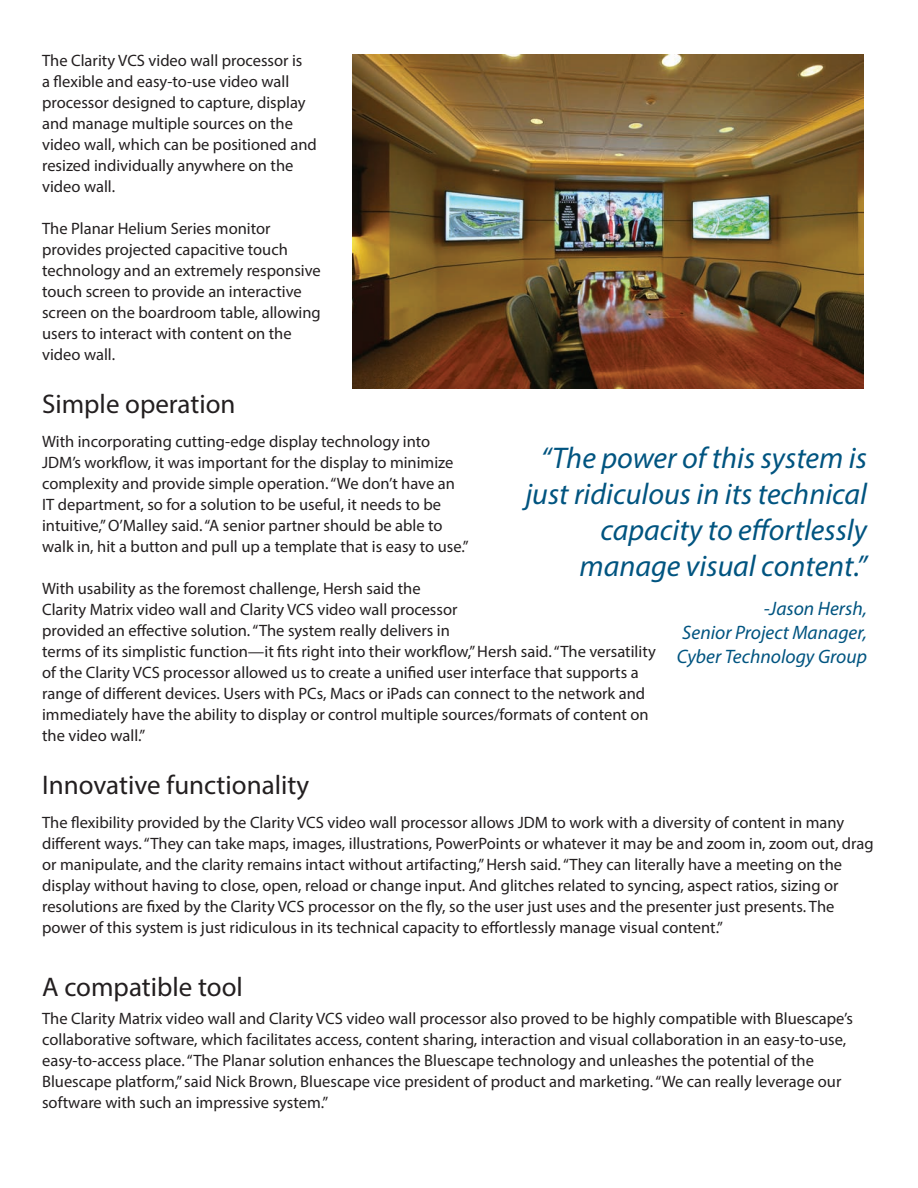
<style>
.page{position:relative;width:918px;height:1188px;background:#fff}
.page>*{position:absolute;margin:0;border:0;box-sizing:border-box;transform-origin:0 0}
.t1{font:italic 30px/36px "Myriad Pro";color:#005480;text-align:right}
.t2{font:27px "Myriad Pro";color:#231f20}
.t3{font:italic 19.5px/24px "Myriad Pro";color:#005480;text-align:justify}
.t4{font:16.5px/21px "Myriad Pro";color:#231f20}
</style>
<div class="page">
<img style="left:353px;top:54px;width:510px;height:334px">
<p class="t4" style="left:42px;top:50px;width:276px">The Clarity VCS video wall processor is<br>a flexible and easy-to-use video wall processor designed to capture, display and manage multiple sources on the video wall, which can be positioned and resized individually anywhere on the video wall.</p>
<p class="t4" style="left:42px;top:218px;width:280px">The Planar Helium Series monitor provides projected capacitive touch technology and an extremely responsive touch screen to provide an interactive screen on the boardroom table, allowing users to interact with content on the video wall.</p>
<h2 class="t2" style="left:42px;top:387px;width:195px">Simple operation</h2>
<p class="t4" style="left:42px;top:431px;width:428px">With incorporating cutting-edge display technology into JDM’s workflow, it was important for the display to minimize complexity and provide simple operation. “We don’t have an IT department, so for a solution to be useful, it needs to be intuitive,” O’Malley said. “A senior partner should be able to walk in, hit a button and pull up a template that is easy to use.”</p>
<p class="t4" style="left:42px;top:578px;width:615px">With usability as the foremost challenge, Hersh said the<br>Clarity Matrix video wall and Clarity VCS video wall processor<br>provided an effective solution. “The system really delivers in<br>terms of its simplistic function—it fits right into their workflow,” Hersh said. “The versatility of the Clarity VCS processor allowed us to create a unified user interface that supports a range of different devices. Users with PCs, Macs or iPads can connect to the network and immediately have the ability to display or control multiple sources/formats of content on the video wall.”</p>
<h2 class="t2" style="left:42px;top:768px;width:269px">Innovative functionality</h2>
<p class="t4" style="left:42px;top:812px;width:833px">The flexibility provided by the Clarity VCS video wall processor allows JDM to work with a diversity of content in many different ways. “They can take maps, images, illustrations, PowerPoints or whatever it may be and zoom in, zoom out, drag or manipulate, and the clarity remains intact without artifacting,” Hersh said. “They can literally have a meeting on the display without having to close, open, reload or change input. And glitches related to syncing, aspect ratios, sizing or resolutions are fixed by the Clarity VCS processor on the fly, so the user just uses and the presenter just presents. The power of this system is just ridiculous in its technical capacity to effortlessly manage visual content.”</p>
<h1 class="t1" style="left:525px;top:439px;width:343px">“The power of this system is just ridiculous in its technical capacity to effortlessly manage visual content.”</h1>
<p class="t3" style="left:677px;top:596px;width:192px;text-indent:87px">-Jason Hersh, Senior Project Manager, Cyber Technology Group</p>
<h2 class="t2" style="left:42px;top:971px;width:202px">A compatible tool</h2>
<p class="t4" style="left:42px;top:1008px;width:812px">The Clarity Matrix video wall and Clarity VCS video wall processor also proved to be highly compatible with Bluescape’s collaborative software, which facilitates access, content sharing, interaction and visual collaboration in an easy-to-use, easy-to-access place. “The Planar solution enhances the Bluescape technology and unleashes the potential of the Bluescape platform,” said Nick Brown, Bluescape vice president of product and marketing. “We can really leverage our software with such an impressive system.”</p>
</div>
